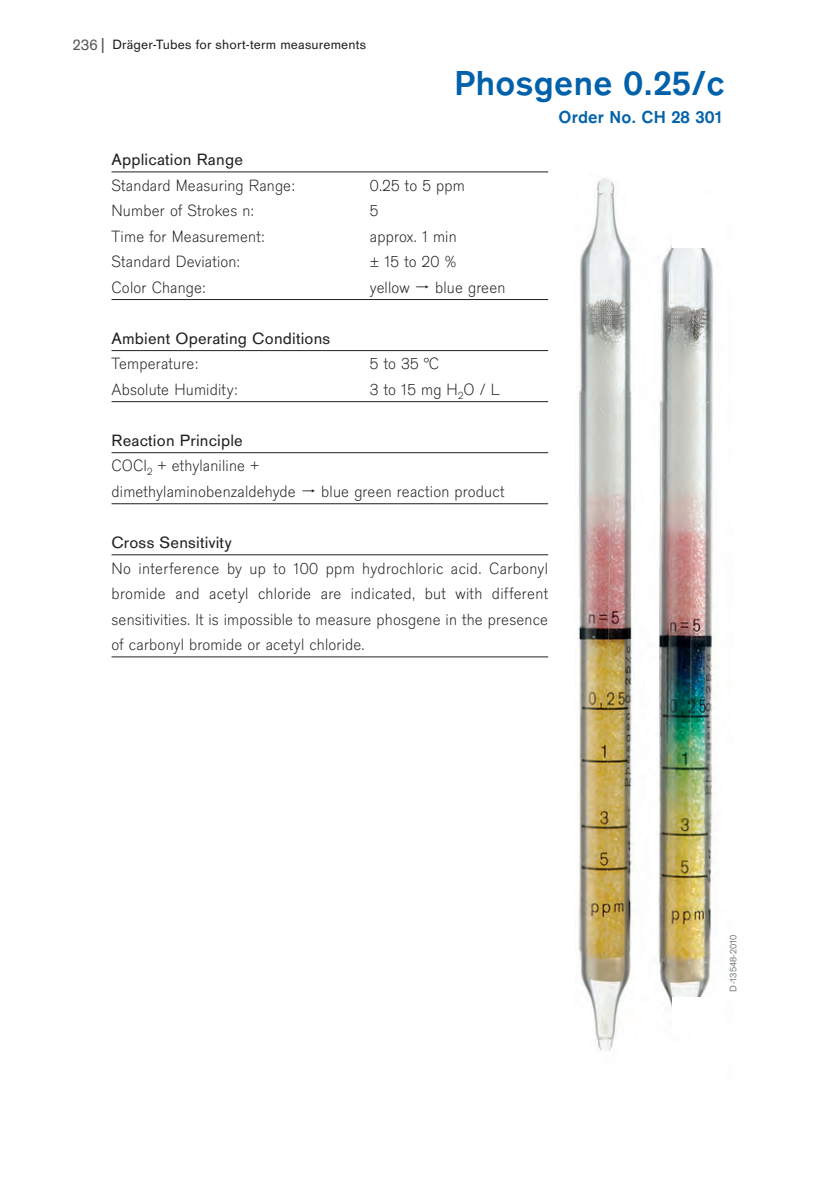
<style>
.page{position:relative;width:838px;height:1192px;background:#fff}
.page>*{position:absolute;margin:0;border:0;box-sizing:border-box;transform-origin:0 0}
.t1{font:700 36px "Draeger San";letter-spacing:.01em;color:#0161aa}
.t2{font:700 18px "Draeger San";letter-spacing:.01em;color:#0161aa}
.t3{font:300 17px/25.6px "Draeger San";letter-spacing:.01em;color:#231f20}
.t4{font:17px "Draeger San";letter-spacing:.01em;color:#231f20}
.t5{font:14px "Draeger San";letter-spacing:.01em;color:#231f20}
.t6{font:10px "Draeger San";color:#808285}
.s1{font-size:16px;color:#57585a}
.s2{font-size:18px;color:#57585a}
.s3{font-weight:400}
</style>
<div class="page">
<hr style="left:112px;top:171px;width:436px;height:1px;background:#231f20">
<hr style="left:112px;top:299px;width:436px;height:1px;background:#231f20">
<hr style="left:112px;top:350px;width:436px;height:1px;background:#231f20">
<hr style="left:112px;top:401px;width:436px;height:1px;background:#231f20">
<hr style="left:112px;top:452px;width:436px;height:1px;background:#231f20">
<hr style="left:112px;top:503px;width:436px;height:1px;background:#231f20">
<hr style="left:112px;top:554px;width:436px;height:1px;background:#231f20">
<hr style="left:112px;top:656px;width:436px;height:1px;background:#231f20">
<img style="left:575px;top:178px;width:60px;height:873px">
<img style="left:658px;top:243px;width:58px;height:780px">
<div style="left:672px;top:213px;width:51px;height:34px;background:#fff"></div>
<div style="left:672px;top:996px;width:51px;height:34px;background:#fff"></div>
<p class="t5" style="left:73px;top:36px;width:295px"><span class="s1">236</span><span class="s2">|</span> Dräger-Tubes for short-term measurements</p>
<h1 class="t1" style="left:454px;top:61px;width:272px">Phosgene 0.25/c</h1>
<p class="t2" style="left:559px;top:106px;width:165px">Order No. CH 28 301</p>
<p class="t4" style="left:112px;top:149px;width:133px">Application Range</p>
<p class="t3" style="left:112px;top:172px;width:185px">Standard Measuring Range:</p>
<p class="t3" style="left:370px;top:172px;width:97px">0.25 to 5 ppm</p>
<p class="t3" style="left:112px;top:197px;width:144px">Number of Strokes n:</p>
<p class="t3" style="left:370px;top:197px;width:10px">5</p>
<p class="t3" style="left:112px;top:223px;width:155px">Time for Measurement:</p>
<p class="t3" style="left:370px;top:223px;width:88px">approx. 1 min</p>
<p class="t3" style="left:112px;top:248px;width:130px">Standard Deviation:</p>
<p class="t3" style="left:370px;top:248px;width:88px">± 15 to 20 %</p>
<p class="t3" style="left:112px;top:274px;width:96px">Color Change:</p>
<p class="t3" style="left:370px;top:274px;width:41px">yellow</p>
<p class="t3" style="left:435px;top:274px;width:72px">blue green</p>
<p class="t4" style="left:112px;top:328px;width:220px">Ambient Operating Conditions</p>
<p class="t3" style="left:112px;top:351px;width:88px">Temperature:</p>
<p class="t3" style="left:370px;top:351px;width:71px">5 to 35 °C</p>
<p class="t3" style="left:112px;top:376px;width:127px">Absolute Humidity:</p>
<p class="t3" style="left:370px;top:376px;width:131px">3 to 15 mg H<sub>2</sub>O / L</p>
<p class="t3" style="left:112px;top:427px;width:186px"><span class="s3">Reaction Principle<br></span>COCI<sub>2</sub> + ethylaniline + dimethylaminobenzaldehyde</p>
<p class="t3" style="left:321px;top:478px;width:185px">blue green reaction product</p>
<p class="t4" style="left:112px;top:532px;width:121px">Cross Sensitivity</p>
<p class="t3" style="left:112px;top:555px;width:438px;text-align:justify">No interference by up to 100 ppm hydrochloric acid. Carbonyl bromide and acetyl chloride are indicated, but with different sensitivities. It is impossible to measure phosgene in the presence of carbonyl bromide or acetyl chloride.</p>
<p class="t6" style="left:727px;top:991px;width:59px;rotate:-90deg">D-13548-2010</p>
</div>
